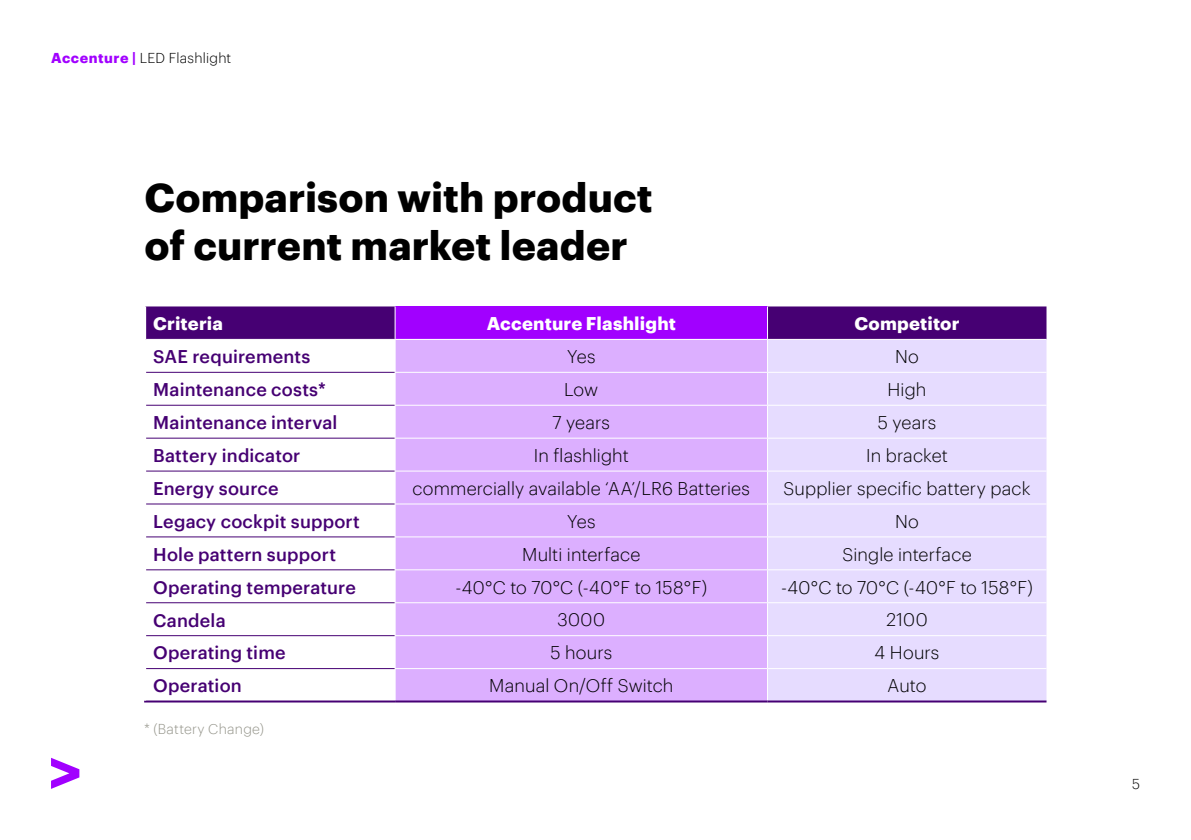
<style>
.page{position:relative;width:1191px;height:840px;background:#fff}
.page>*{position:absolute;margin:0;border:0;box-sizing:border-box;transform-origin:0 0}
.t1{font:700 40px/48px "Graphik";letter-spacing:.005em;color:#000}
.t2{font:300 18px "Graphik";letter-spacing:.005em;color:#000}
.t3{font:500 18px "Graphik";letter-spacing:.01em;color:#460073}
.t4{font:700 18px "Graphik";letter-spacing:.01em;color:#fff}
.t5{font:300 14px "Graphik";letter-spacing:.015em;color:#000}
.t6{font:300 14px "Graphik";letter-spacing:.02em;color:#96968c}
.s1{font-weight:700;color:#a100ff}
</style>
<div class="page">
<svg style="left:51px;top:757px;width:28px;height:31px"></svg>
<div style="left:146px;top:306px;width:900px;height:33px;background:#460073"></div>
<div style="left:395px;top:306px;width:372px;height:33px;background:#a100ff"></div>
<div style="left:395px;top:340px;width:372px;height:360px;background:#dcafff"></div>
<div style="left:768px;top:340px;width:278px;height:360px;background:#e6dcff"></div>
<hr style="left:394px;top:306px;width:1px;height:33px;background:#fff">
<hr style="left:767px;top:306px;width:1px;height:33px;background:#fff">
<hr style="left:144px;top:700px;width:251px;height:2px;background:#460073">
<hr style="left:395px;top:700px;width:372px;height:2px;background:#460073">
<hr style="left:767px;top:700px;width:279px;height:2px;background:#460073">
<hr style="left:394px;top:371px;width:373px;height:1px;background:#fff">
<hr style="left:767px;top:371px;width:279px;height:1px;background:#fff">
<hr style="left:394px;top:404px;width:373px;height:1px;background:#fff">
<hr style="left:767px;top:404px;width:279px;height:1px;background:#fff">
<hr style="left:394px;top:437px;width:373px;height:1px;background:#fff">
<hr style="left:767px;top:437px;width:279px;height:1px;background:#fff">
<hr style="left:394px;top:470px;width:373px;height:1px;background:#fff">
<hr style="left:767px;top:470px;width:279px;height:1px;background:#fff">
<hr style="left:394px;top:503px;width:373px;height:1px;background:#fff">
<hr style="left:767px;top:503px;width:279px;height:1px;background:#fff">
<hr style="left:394px;top:536px;width:373px;height:1px;background:#fff">
<hr style="left:767px;top:536px;width:279px;height:1px;background:#fff">
<hr style="left:394px;top:569px;width:373px;height:1px;background:#fff">
<hr style="left:767px;top:569px;width:279px;height:1px;background:#fff">
<hr style="left:394px;top:602px;width:373px;height:1px;background:#fff">
<hr style="left:767px;top:602px;width:279px;height:1px;background:#fff">
<hr style="left:394px;top:634px;width:373px;height:1px;background:#fff">
<hr style="left:767px;top:634px;width:279px;height:1px;background:#fff">
<hr style="left:394px;top:667px;width:373px;height:1px;background:#fff">
<hr style="left:767px;top:667px;width:279px;height:1px;background:#fff">
<hr style="left:146px;top:371px;width:248px;height:1px;background:#460073">
<hr style="left:146px;top:404px;width:248px;height:1px;background:#460073">
<hr style="left:146px;top:437px;width:248px;height:1px;background:#460073">
<hr style="left:146px;top:470px;width:248px;height:1px;background:#460073">
<hr style="left:146px;top:503px;width:248px;height:1px;background:#460073">
<hr style="left:146px;top:536px;width:248px;height:1px;background:#460073">
<hr style="left:146px;top:569px;width:248px;height:1px;background:#460073">
<hr style="left:146px;top:602px;width:248px;height:1px;background:#460073">
<hr style="left:146px;top:634px;width:248px;height:1px;background:#460073">
<hr style="left:146px;top:667px;width:248px;height:1px;background:#460073">
<p class="t5" style="left:51px;top:47px;width:182px"><span class="s1">Accenture |</span> LED Flashlight</p>
<h1 class="t1" style="left:144px;top:169px;width:510px">Comparison with product of current market leader</h1>
<p class="t4" style="left:153px;top:310px;width:71px">Criteria</p>
<p class="t4" style="left:487px;top:310px;width:191px">Accenture Flashlight</p>
<p class="t4" style="left:854px;top:310px;width:107px">Competitor</p>
<p class="t3" style="left:153px;top:343px;width:159px">SAE requirements</p>
<p class="t2" style="left:567px;top:343px;width:30px">Yes</p>
<p class="t2" style="left:895px;top:343px;width:25px">No</p>
<p class="t3" style="left:153px;top:376px;width:174px">Maintenance costs*</p>
<p class="t2" style="left:564px;top:376px;width:36px">Low</p>
<p class="t2" style="left:887px;top:376px;width:41px">High</p>
<p class="t3" style="left:153px;top:408px;width:186px">Maintenance interval</p>
<p class="t2" style="left:552px;top:409px;width:59px">7 years</p>
<p class="t2" style="left:877px;top:409px;width:60px">5 years</p>
<p class="t3" style="left:153px;top:441px;width:149px">Battery indicator</p>
<p class="t2" style="left:534px;top:442px;width:97px">In flashlight</p>
<p class="t2" style="left:866px;top:442px;width:83px">In bracket</p>
<p class="t3" style="left:153px;top:474px;width:127px">Energy source</p>
<p class="t2" style="left:412px;top:475px;width:339px">commercially available ‘AA’/LR6 Batteries</p>
<p class="t2" style="left:783px;top:475px;width:249px">Supplier specific battery pack</p>
<p class="t3" style="left:153px;top:507px;width:208px">Legacy cockpit support</p>
<p class="t2" style="left:567px;top:508px;width:30px">Yes</p>
<p class="t2" style="left:895px;top:508px;width:25px">No</p>
<p class="t3" style="left:153px;top:540px;width:184px">Hole pattern support</p>
<p class="t2" style="left:522px;top:540px;width:120px">Multi interface</p>
<p class="t2" style="left:842px;top:540px;width:131px">Single interface</p>
<p class="t3" style="left:153px;top:573px;width:204px">Operating temperature</p>
<p class="t2" style="left:455px;top:573px;width:253px">-40°C to 70°C (-40°F to 158°F)</p>
<p class="t2" style="left:781px;top:573px;width:253px">-40°C to 70°C (-40°F to 158°F)</p>
<p class="t3" style="left:153px;top:606px;width:74px">Candela</p>
<p class="t2" style="left:557px;top:606px;width:49px">3000</p>
<p class="t2" style="left:886px;top:606px;width:43px">2100</p>
<p class="t3" style="left:153px;top:638px;width:134px">Operating time</p>
<p class="t2" style="left:550px;top:639px;width:63px">5 hours</p>
<p class="t2" style="left:874px;top:639px;width:66px">4 Hours</p>
<p class="t3" style="left:153px;top:671px;width:90px">Operation</p>
<p class="t2" style="left:489px;top:672px;width:186px">Manual On/Off Switch</p>
<p class="t2" style="left:887px;top:672px;width:40px">Auto</p>
<p class="t6" style="left:144px;top:718px;width:121px">* (Battery Change)</p>
<p class="t5" style="left:1132px;top:773px;width:9px">5</p>
</div>
